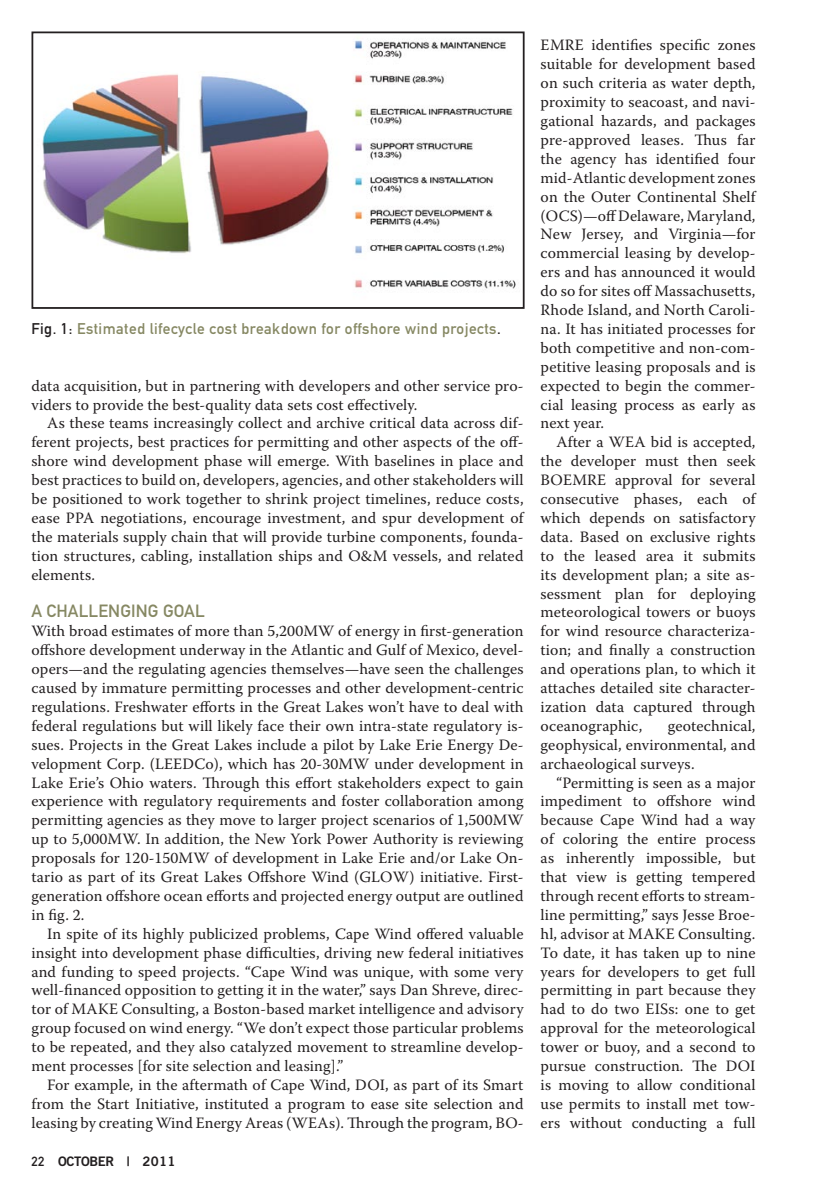
<style>
.page{position:relative;width:819px;height:1197px;background:#fff}
.page>*{position:absolute;margin:0;border:0;box-sizing:border-box;transform-origin:0 0}
.t1{font:17.5px "DIN Mittelschrift Alternate";letter-spacing:.005em;color:#868863}
.t2{font:15.75px/18.9px "Warnock Pro";letter-spacing:.005em;color:#231f20;text-align:justify}
.t3{font:15.4px "DIN Mittelschrift Alternate";letter-spacing:.03em;color:#868863}
.t4{font:13.12px "Trade Gothic Bold Two";letter-spacing:-.03em;color:#231f20}
.s1{color:#231f20}
.s2{font-family:"DIN Mittelschrift Alternate"}
</style>
<div class="page">
<img style="left:42px;top:40px;width:474px;height:249px">
<div style="left:32px;top:31px;width:493px;height:278px;border:2px solid #231f20"></div>
<p class="t3" style="left:32px;top:320px;width:471px"><span class="s1">Fig. 1:</span> Estimated lifecycle cost breakdown for offshore wind projects<span class="s1">.</span></p>
<p class="t2" style="left:32px;top:376px;width:494px">data acquisition, but in partnering with developers and other service pro&shy;viders to provide the best-quality data sets cost effectively.</p>
<p class="t2" style="left:32px;top:414px;width:494px;text-indent:16px">As these teams increasingly collect and archive critical data across dif&shy;ferent projects, best practices for permitting and other aspects of the off&shy;shore wind development phase will emerge. With baselines in place and best practices to build on, developers, agencies, and other stakeholders will be positioned to work together to shrink project timelines, reduce costs, ease PPA negotiations, encourage investment, and spur development of the materials supply chain that will provide turbine components, founda&shy;tion structures, cabling, installation ships and O&amp;M vessels, and related elements.</p>
<p class="t1" style="left:32px;top:601px;width:175px">A Challenging Goal</p>
<p class="t2" style="left:32px;top:621px;width:494px">With broad estimates of more than 5,200MW of energy in first-generation offshore development underway in the Atlantic and Gulf of Mexico, devel&shy;opers—and the regulating agencies themselves—have seen the challenges caused by immature permitting processes and other development-centric regulations. Freshwater efforts in the Great Lakes won’t have to deal with federal regulations but will likely face their own intra-state regulatory is&shy;sues. Projects in the Great Lakes include a pilot by Lake Erie Energy De&shy;velopment Corp. (LEEDCo), which has 20-30MW under development in Lake Erie’s Ohio waters. Through this effort stakeholders expect to gain experience with regulatory requirements and foster collaboration among permitting agencies as they move to larger project scenarios of 1,500MW up to 5,000MW. In addition, the New York Power Authority is reviewing proposals for 120-150MW of development in Lake Erie and/or Lake On&shy;tario as part of its Great Lakes Offshore Wind (GLOW) initiative. First&shy;generation offshore ocean efforts and projected energy output are outlined in fig. 2.</p>
<p class="t2" style="left:32px;top:924px;width:494px;text-indent:16px">In spite of its highly publicized problems, Cape Wind offered valuable insight into development phase difficulties, driving new federal initiatives and funding to speed projects. “Cape Wind was unique, with some very well-financed opposition to getting it in the water,” says Dan Shreve, direc&shy;tor of MAKE Consulting, a Boston-based market intelligence and advisory group focused on wind energy. “We don’t expect those particular problems to be repeated, and they also catalyzed movement to streamline develop&shy;ment processes [for site selection and leasing].”</p>
<p class="t2" style="left:32px;top:1075px;width:494px;text-indent:16px">For example, in the aftermath of Cape Wind, DOI, as part of its Smart from the Start Initiative, instituted a program to ease site selection and leasing by creating Wind Energy Areas (WEAs). Through the program, BO-</p>
<p class="t4" style="left:32px;top:1153px;width:146px"><span class="s2">22</span> OCTOBER | 2011</p>
<p class="t2" style="left:541px;top:36px;width:216px">EMRE identifies specific zones suitable for development based on such criteria as water depth, proximity to seacoast, and navi&shy;gational hazards, and packages pre-approved leases. Thus far the agency has identified four mid-Atlantic development zones on the Outer Continental Shelf (OCS)—off Delaware, Maryland, New Jersey, and Virginia—for commercial leasing by develop&shy;ers and has announced it would do so for sites off Massachusetts, Rhode Island, and North Caroli&shy;na. It has initiated processes for both competitive and non-com&shy;petitive leasing proposals and is expected to begin the commer&shy;cial leasing process as early as next year.</p>
<p class="t2" style="left:541px;top:432px;width:216px;text-indent:16px">After a WEA bid is accepted, the developer must then seek BOEMRE approval for several consecutive phases, each of which depends on satisfactory data. Based on exclusive rights to the leased area it submits its development plan; a site as&shy;sessment plan for deploying meteorological towers or buoys for wind resource characteriza&shy;tion; and finally a construction and operations plan, to which it attaches detailed site character&shy;ization data captured through oceanographic,</p>
<p class="t2" style="left:541px;top:716px;width:216px;text-indent:127px">geotechnical, geophysical, environmental, and archaeological surveys.</p>
<p class="t2" style="left:541px;top:773px;width:216px;text-indent:16px">“Permitting is seen as a major impediment to offshore wind because Cape Wind had a way of coloring the entire process as inherently impossible, but that view is getting tempered through recent efforts to stream&shy;line permitting,” says Jesse Broe&shy;hl, advisor at MAKE Consulting.<br>To date, it has taken up to nine years for developers to get full permitting in part because they had to do two EISs: one to get approval for the meteorological tower or buoy, and a second to pursue construction. The DOI is moving to allow conditional use permits to install met tow&shy;ers without conducting a full</p>
</div>
